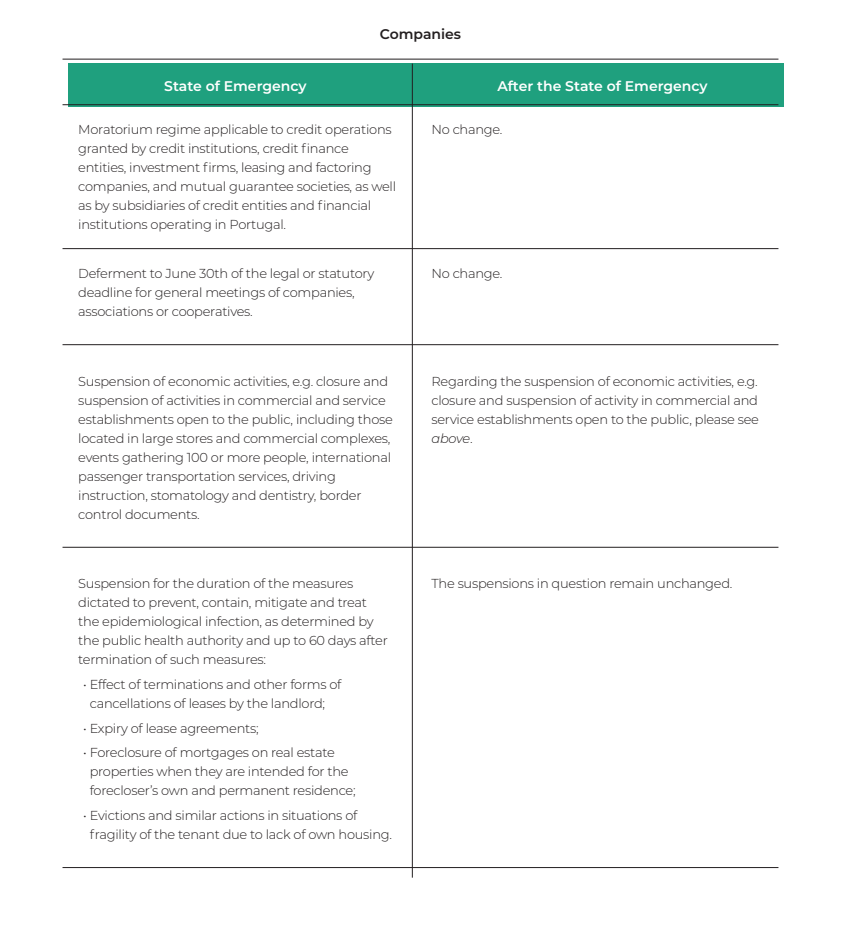
<style>
.page{position:relative;width:841px;height:940px;background:#fff}
.page>*{position:absolute;margin:0;border:0;box-sizing:border-box;transform-origin:0 0}
.t1{font:600 14px "Montserrat";color:#fff}
.t2{font:600 14px "Montserrat";color:#231f20}
.t3{font:300 13px/19px "Montserrat";letter-spacing:-.02em;color:#231f20}
.s1{font-style:italic}
</style>
<div class="page">
<div style="left:68px;top:64px;width:716px;height:43px;background:#1fa07e"></div>
<hr style="left:63px;top:104px;width:715px;height:1px;background:#231f20">
<hr style="left:63px;top:248px;width:715px;height:1px;background:#231f20">
<hr style="left:63px;top:344px;width:715px;height:1px;background:#231f20">
<hr style="left:63px;top:547px;width:715px;height:1px;background:#231f20">
<hr style="left:63px;top:867px;width:715px;height:1px;background:#231f20">
<hr style="left:63px;top:59px;width:715px;height:1px;background:#231f20">
<hr style="left:412px;top:64px;width:1px;height:814px;background:#231f20">
<p class="t1" style="left:164px;top:76px;width:144px">State of Emergency</p>
<p class="t2" style="left:380px;top:24px;width:83px">Companies</p>
<p class="t1" style="left:497px;top:76px;width:212px">After the State of Emergency</p>
<p class="t3" style="left:78px;top:119px;width:319px">Moratorium regime applicable to credit operations granted by credit institutions, credit finance entities, investment firms, leasing and factoring companies, and mutual guarantee societies, as well as by subsidiaries of credit entities and financial institutions operating in Portugal.</p>
<p class="t3" style="left:78px;top:264px;width:298px">Deferment to June 30th of the legal or statutory deadline for general meetings of companies, associations or cooperatives.</p>
<p class="t3" style="left:78px;top:371px;width:316px">Suspension of economic activities, e.g. closure and suspension of activities in commercial and service establishments open to the public, including those located in large stores and commercial complexes, events gathering 100 or more people, international passenger transportation services, driving instruction, stomatology and dentistry, border control documents.</p>
<p class="t3" style="left:78px;top:574px;width:311px">Suspension for the duration of the measures dictated to prevent, contain, mitigate and treat the epidemiological infection, as determined by the public health authority and up to 60 days after termination of such measures:</p>
<p class="t3" style="left:90px;top:674px;width:253px;text-indent:-6px">• Effect of terminations and other forms of cancellations of leases by the landlord;</p>
<p class="t3" style="left:83px;top:718px;width:177px">• Expiry of lease agreements;</p>
<p class="t3" style="left:90px;top:743px;width:267px;text-indent:-6px">• Foreclosure of mortgages on real estate properties when they are intended for the forecloser’s own and permanent residence;</p>
<p class="t3" style="left:90px;top:805px;width:304px;text-indent:-6px">• Evictions and similar actions in situations of fragility of the tenant due to lack of own housing.</p>
<p class="t3" style="left:432px;top:119px;width:73px">No change.</p>
<p class="t3" style="left:432px;top:264px;width:73px">No change.</p>
<p class="t3" style="left:432px;top:371px;width:329px;text-align:justify">Regarding the suspension of economic activities, e.g. closure and suspension of activity in commercial and service establishments open to the public, please see <span class="s1">above</span>.</p>
<p class="t3" style="left:432px;top:574px;width:303px">The suspensions in question remain unchanged.</p>
</div>
